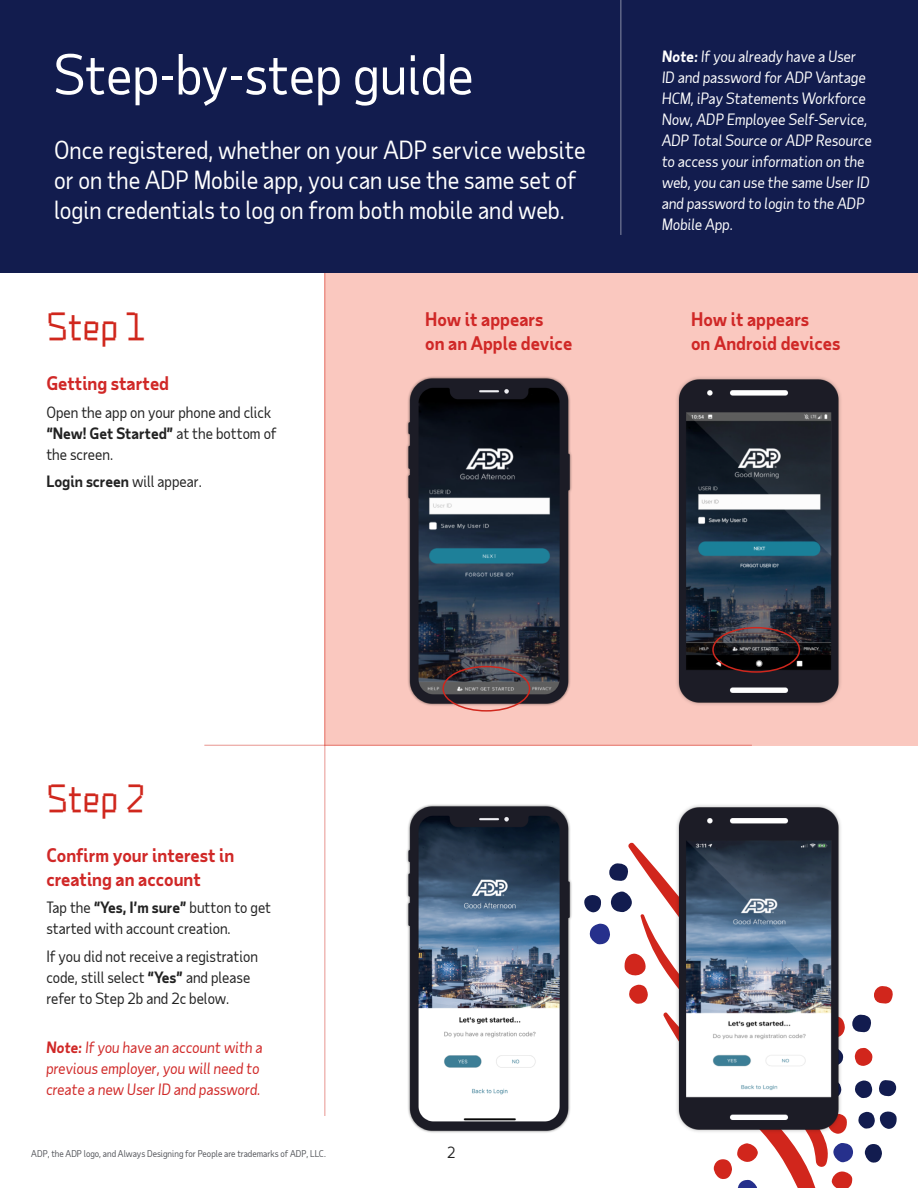
<style>
.page{position:relative;width:918px;height:1188px;background:#fff}
.page>*{position:absolute;margin:0;border:0;box-sizing:border-box;transform-origin:0 0}
.t1{font:54px "Taub Sans";color:#fff}
.t2{font:36px "Taub Display 30";color:#d0271d}
.t3{font:24px/30px "Taub Sans";color:#fff}
.t4{font:700 18px/24px "Taub Sans";color:#d02827}
.t5{font:italic 15px/21px "Taub Sans";color:#fff}
.t6{font:15px/21px "Taub Sans";color:#222}
.t7{font:italic 15px/21px "Taub Sans";color:#d02827}
.t8{font:700 15px "Taub Sans";color:#222}
.t9{font:9px "Taub Sans";color:#54565b}
.s1{font-weight:700}
.s2{font-weight:400}
</style>
<div class="page">
<div style="left:324px;top:272px;width:594px;height:474px;background:#fac8bf"></div>
<hr style="left:324px;top:271px;width:1px;height:845px;background:#d0271d">
<div style="left:0;top:0;width:918px;height:272px;background:#121c4e"></div>
<hr style="left:620px;top:0;width:1px;height:235px;background:#fff">
<hr style="left:204px;top:745px;width:548px;height:1px;background:#d0271d">
<svg style="left:610px;top:842px;width:287px;height:346px"></svg>
<img style="left:406px;top:376px;width:166px;height:334px">
<img style="left:406px;top:804px;width:204px;height:329px">
<img style="left:676px;top:377px;width:165px;height:328px">
<img style="left:651px;top:805px;width:216px;height:354px">
<div style="left:442px;top:666px;width:88px;height:46px;border:2px solid #d0271d;border-radius:50%"></div>
<div style="left:712px;top:627px;width:88px;height:46px;border:2px solid #d0271d;border-radius:50%"></div>
<h1 class="t1" style="left:54px;top:40px;width:421px">Step-by-step guide</h1>
<p class="t5" style="left:662px;top:45px;width:211px"><span class="s1">Note:</span> If you already have a User<br>ID and password for ADP Vantage<br>HCM, iPay Statements Workforce<br>Now, ADP Employee Self-Service,<br>ADP Total Source or ADP Resource to access your information on the web, you can use the same User ID and password to login to the ADP<br>Mobile App.</p>
<h3 class="t3" style="left:54px;top:135px;width:533px">Once registered, whether on your ADP service website or on the ADP Mobile app, you can use the same set of login credentials to log on from both mobile and web.</h3>
<h2 class="t2" style="left:46px;top:303px;width:101px">Step 1</h2>
<p class="t4" style="left:46px;top:371px;width:124px">Getting started</p>
<p class="t6" style="left:46px;top:401px;width:232px">Open the app on your phone and click <span class="s1">“New! Get Started”</span> at the bottom of the screen.</p>
<p class="t8" style="left:46px;top:472px;width:157px">Login screen <span class="s2">will appear.</span></p>
<h2 class="t2" style="left:46px;top:775px;width:101px">Step 2</h2>
<p class="t4" style="left:46px;top:842px;width:189px">Confirm your interest in creating an account</p>
<p class="t6" style="left:46px;top:897px;width:226px">Tap the <span class="s1">“Yes, I’m sure”</span> button to get started with account creation.</p>
<p class="t6" style="left:46px;top:946px;width:213px">If you did not receive a registration code, still select <span class="s1">“Yes”</span> and please refer to Step 2b and 2c below.</p>
<p class="t7" style="left:46px;top:1036px;width:218px"><span class="s1">Note:</span> If you have an account with a previous employer, you will need to create a new User ID and password.</p>
<p class="t4" style="left:425px;top:307px;width:149px">How it appears<br>on an Apple device</p>
<p class="t4" style="left:691px;top:307px;width:119px">How it appears</p>
<p class="t4" style="left:691px;top:330px;width:151px">on Android devices</p>
<p class="t9" style="left:31px;top:1148px;width:296px">ADP, the ADP logo, and Always Designing for People are trademarks of ADP, LLC.</p>
<p class="t6" style="left:447px;top:1141px;width:10px">2</p>
</div>
